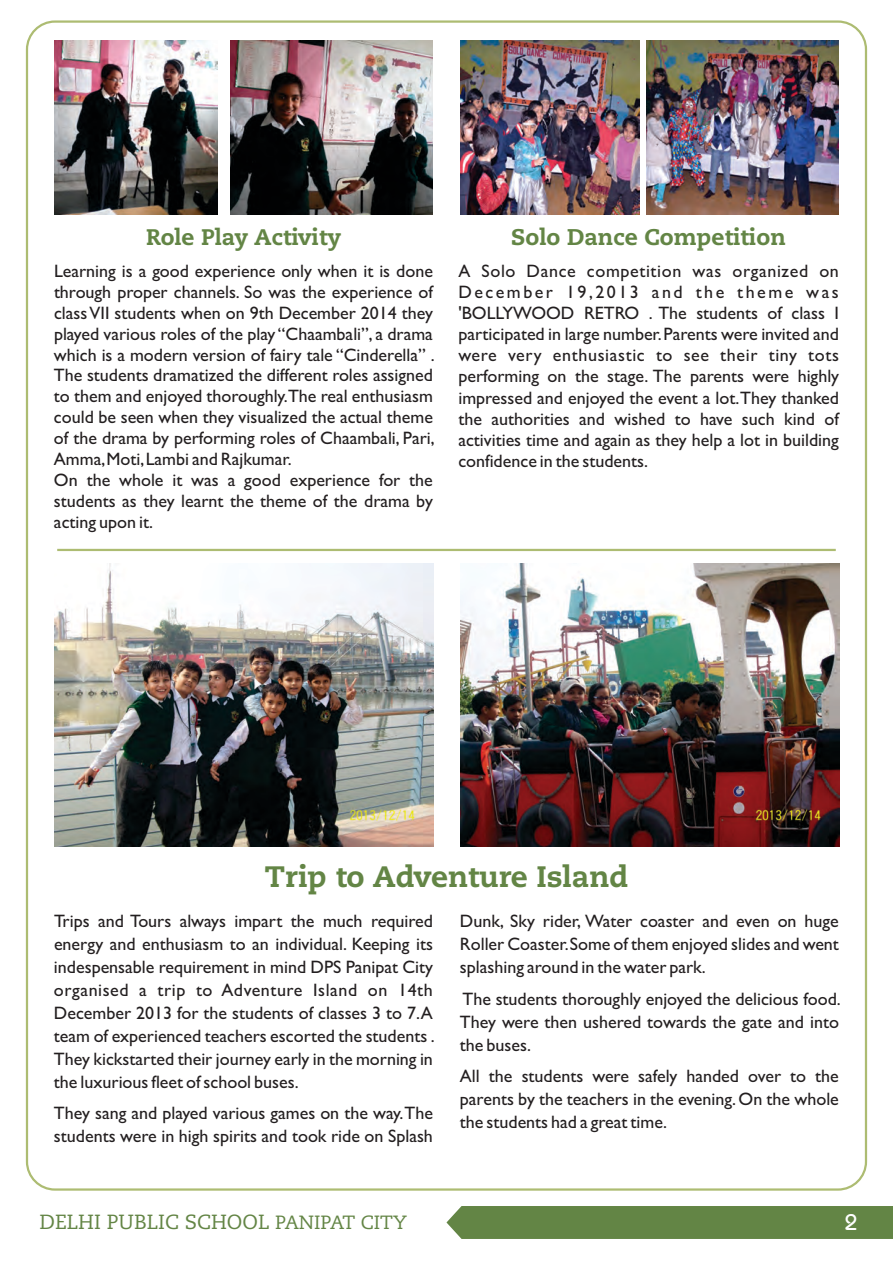
<style>
.page{position:relative;width:893px;height:1263px;background:#fff}
.page>*{position:absolute;margin:0;border:0;box-sizing:border-box;transform-origin:0 0}
.t1{font:800 29.55px "Caecilia LT Std";color:#638545}
.t2{font:800 22.65px "Caecilia LT Std";color:#638545}
.t3{font:800 22.5px "Caecilia LT Std";color:#638545}
.t4{font:22.5px "Bahamas";color:#fff}
.t5{font:20.4px "Caecilia LT Std";color:#638545}
.t6{font:18px/23px "Gill Sans";color:#231f20;text-align:justify}
.s1{font-size:19.2px}
</style>
<div class="page">
<div style="left:446px;top:1206px;width:447px;height:33px;background:#638545"></div>
<img style="left:460px;top:40px;width:179px;height:174px">
<img style="left:647px;top:40px;width:192px;height:174px">
<img style="left:54px;top:563px;width:379px;height:284px">
<img style="left:460px;top:563px;width:379px;height:284px">
<hr style="left:57px;top:549px;width:779px;height:2px;background:#adbc72">
<img style="left:54px;top:40px;width:163px;height:174px">
<img style="left:231px;top:40px;width:202px;height:174px">
<p class="t3" style="left:146px;top:228px;width:196px">Role Play Activity</p>
<p class="t6" style="left:54px;top:262px;width:382px;line-height:20.9px;text-align:left">Learning is a good experience only when it is done through proper channels. So was the experience of class VII students when on 9th December 2014 they played various roles of the play “Chaambali”, a drama which is a modern version of fairy tale “Cinderella” .<br>The students dramatized the different roles assigned to them and enjoyed thoroughly.The real enthusiasm could be seen when they visualized the actual theme of the drama by performing roles of Chaambali, Pari, Amma, Moti, Lambi and Rajkumar.<br>On the whole it was a good experience for the students as they learnt the theme of the drama by acting upon it.</p>
<p class="t2" style="left:511px;top:228px;width:276px">Solo Dance Competition</p>
<p class="t6" style="left:458px;top:262px;width:382px;line-height:21.1px">A Solo Dance competition was organized on December 19,2013 and the theme was 'BOLLYWOOD RETRO . The students of class I participated in large number. Parents were invited and were very enthusiastic to see their tiny tots performing on the stage. The parents were highly impressed and enjoyed the event a lot.They thanked the authorities and wished to have such kind of activities time and again as they help a lot in building confidence in the students.</p>
<h1 class="t1" style="left:265px;top:864px;width:365px">Trip to Adventure Island</h1>
<p class="t6" style="left:54px;top:912px;width:382px">Trips and Tours always impart the much required energy and enthusiasm to an individual. Keeping its indespensable requirement in mind DPS Panipat City organised a trip to Adventure Island on 14th December 2013 for the students of classes 3 to 7.A team of experienced teachers escorted the students .<br>They kickstarted their journey early in the morning in the luxurious fleet of school buses.</p>
<p class="t6" style="left:54px;top:1104px;width:380px">They sang and played various games on the way.The students were in high spirits and took ride on Splash</p>
<p class="t6" style="left:460px;top:912px;width:380px">Dunk, Sky rider, Water coaster and even on huge Roller Coaster. Some of them enjoyed slides and went splashing around in the water park.</p>
<p class="t6" style="left:460px;top:989px;width:382px">The students thoroughly enjoyed the delicious food.<br>They were then ushered towards the gate and into the buses.</p>
<p class="t6" style="left:460px;top:1066px;width:380px">All the students were safely handed over to the parents by the teachers in the evening. On the whole the students had a great time.</p>
<p class="t5" style="left:40px;top:1214px;width:369px">DELHI PUBLIC SCHOOL <span class="s1">PANIPAT CITY</span></p>
<p class="t4" style="left:845px;top:1209px;width:14px">2</p>
</div>
